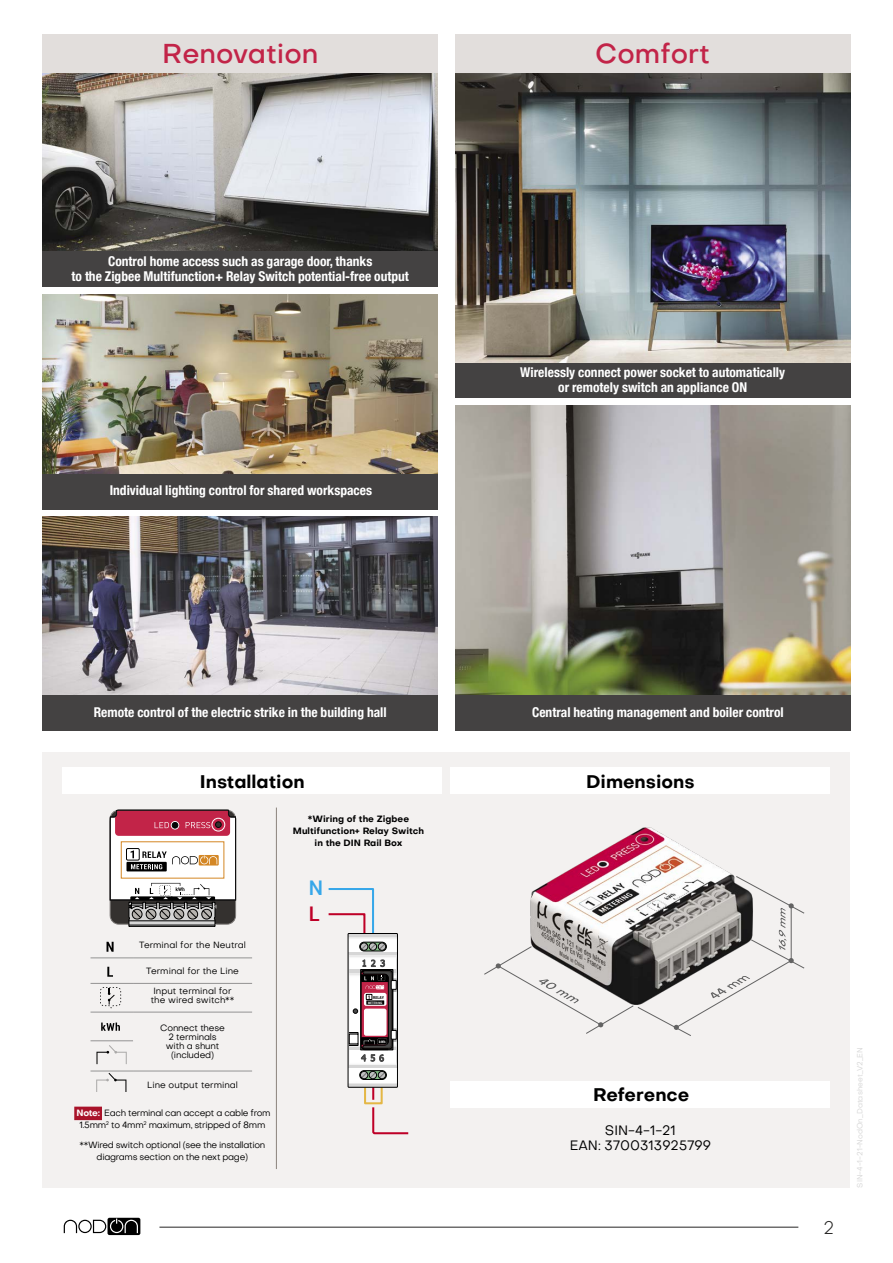
<style>
.page{position:relative;width:893px;height:1263px;background:#fff}
.page>*{position:absolute;margin:0;border:0;box-sizing:border-box;transform-origin:0 0}
.t1{font:500 27px "Objectivity";color:#c22448}
.t2{font:500 20.1px "Roboto";color:#be0027}
.t3{font:500 20.1px "Roboto";color:#36a7e9}
.t4{font:700 18px "Objectivity";color:#000}
.t5{font:300 18px "Objectivity";color:#262524}
.t6{font:700 condensed 13.5px/15px "Helvetica Neue LT";color:#fff;text-align:center}
.t7{font:13.5px/15px "Objectivity";color:#000;text-align:center}
.t8{font:9px/9px "Objectivity";letter-spacing:-.03em;color:#000;text-align:center}
.t9{font:9px/9px "Objectivity";color:#000;text-align:center}
.t10{font:700 9px/12px "Objectivity";color:#000;text-align:center}
.t11{font:7.5px "Objectivity";color:#d6d6d6}
.t12{font:700 condensed 4.05px "Roboto";letter-spacing:.025em;color:#000}
.t13{font:700 condensed 3.45px "Roboto";color:#fff}
.t14{font:700 condensed 3.15px "Roboto";letter-spacing:.05em;color:#fff}
.s1{font-weight:700;color:#fff}
.s2{font-stretch:normal;font-size:4.95px}
</style>
<div class="page">
<div style="left:43px;top:753px;width:807px;height:435px;background:#f3f1f0"></div>
<div style="left:455px;top:361px;width:395px;height:37px;background:#444242"></div>
<div style="left:455px;top:695px;width:395px;height:36px;background:#444242"></div>
<div style="left:43px;top:695px;width:395px;height:36px;background:#444242"></div>
<div style="left:43px;top:473px;width:395px;height:36px;background:#444242"></div>
<div style="left:43px;top:251px;width:395px;height:36px;background:#444242"></div>
<div style="left:451px;top:1081px;width:379px;height:27px;background:#fff"></div>
<div style="left:62px;top:767px;width:380px;height:27px;background:#fff"></div>
<div style="left:451px;top:767px;width:379px;height:27px;background:#fff"></div>
<hr style="left:276px;top:807px;width:1px;height:362px;background:#8b837d">
<hr style="left:159px;top:1227px;width:639px;height:1px;background:#262524">
<svg style="left:64px;top:1218px;width:76px;height:18px"></svg>
<img style="left:43px;top:72px;width:395px;height:179px">
<img style="left:43px;top:294px;width:395px;height:179px">
<img style="left:43px;top:516px;width:395px;height:179px">
<img style="left:455px;top:72px;width:395px;height:290px">
<img style="left:455px;top:406px;width:395px;height:289px">
<div style="left:43px;top:34px;width:395px;height:38px;background:#e2dedc"></div>
<div style="left:455px;top:34px;width:395px;height:38px;background:#e2dedc"></div>
<div style="left:74px;top:1106px;width:28px;height:14px;background:#a9132a"></div>
<hr style="left:91px;top:957px;width:42px;height:1px;background:#939393">
<hr style="left:133px;top:957px;width:119px;height:1px;background:#939393">
<hr style="left:91px;top:983px;width:42px;height:1px;background:#939393">
<hr style="left:133px;top:983px;width:119px;height:1px;background:#939393">
<hr style="left:91px;top:1012px;width:42px;height:1px;background:#939393">
<hr style="left:133px;top:1012px;width:119px;height:1px;background:#939393">
<hr style="left:91px;top:1040px;width:42px;height:1px;background:#939393">
<hr style="left:91px;top:1071px;width:42px;height:1px;background:#939393">
<hr style="left:133px;top:1071px;width:119px;height:1px;background:#939393">
<img style="left:559px;top:827px;width:175px;height:49px">
<svg style="left:109px;top:810px;width:127px;height:117px"></svg>
<svg style="left:328px;top:888px;width:47px;height:47px"></svg>
<svg style="left:363px;top:1087px;width:46px;height:48px"></svg>
<div style="left:348px;top:933px;width:49px;height:154px;background:linear-gradient(to right,#e0e0e0,#dfdfdf)"></div>
<div style="left:348px;top:937px;width:49px;height:146px;background:#fff"></div>
<hr style="left:348px;top:937px;width:49px;height:3px;background:#f4f4f4">
<div style="left:348px;top:933px;width:50px;height:154px;border:1px solid #000"></div>
<div style="left:360px;top:1070px;width:27px;height:10px;border:1px solid #000;border-radius:4px"></div>
<div style="left:360px;top:1071px;width:8px;height:8px;border:1px solid #000;border-radius:50%"></div>
<div style="left:369px;top:1071px;width:8px;height:8px;border:1px solid #000;border-radius:50%"></div>
<div style="left:378px;top:1071px;width:8px;height:8px;border:1px solid #000;border-radius:50%"></div>
<div style="left:360px;top:942px;width:27px;height:9px;border:1px solid #000;border-radius:4px"></div>
<div style="left:360px;top:943px;width:8px;height:7px;border:1px solid #000;border-radius:50%"></div>
<div style="left:369px;top:943px;width:8px;height:7px;border:1px solid #000;border-radius:50%"></div>
<div style="left:378px;top:943px;width:8px;height:7px;border:1px solid #000;border-radius:50%"></div>
<svg style="left:348px;top:944px;width:49px;height:134px"></svg>
<div style="left:366px;top:1000px;width:18px;height:5px;background:#000"></div>
<svg style="left:484px;top:876px;width:321px;height:160px"></svg>
<svg style="left:100px;top:987px;width:21px;height:21px"></svg>
<svg style="left:101px;top:1022px;width:19px;height:9px"></svg>
<svg style="left:107px;top:1045px;width:20px;height:19px"></svg>
<svg style="left:106px;top:1073px;width:20px;height:19px"></svg>
<svg style="left:107px;top:967px;width:6px;height:10px"></svg>
<svg style="left:107px;top:942px;width:7px;height:10px"></svg>
<h1 class="t1" style="left:162px;top:35px;width:158px">Renovation</h1>
<h1 class="t1" style="left:595px;top:35px;width:116px">Comfort</h1>
<p class="t6" style="left:72px;top:253px;width:339px">Control home access such as garage door, thanks<br>to the Zigbee Multifunction+ Relay Switch potential-free output</p>
<p class="t6" style="left:110px;top:483px;width:264px">Individual lighting control for shared workspaces</p>
<p class="t6" style="left:520px;top:364px;width:266px">Wirelessly connect power socket to automatically or remotely switch an appliance ON</p>
<p class="t6" style="left:94px;top:705px;width:295px">Remote control of the electric strike in the building hall</p>
<p class="t6" style="left:532px;top:705px;width:253px">Central heating management and boiler control</p>
<h3 class="t4" style="left:200px;top:768px;width:106px">Installation</h3>
<h3 class="t4" style="left:586px;top:768px;width:110px">Dimensions</h3>
<p class="t10" style="left:293px;top:812px;width:133px">*Wiring of the Zigbee<br>Multifunction+ Relay Switch in the DIN Rail Box</p>
<h2 class="t3" style="left:309px;top:874px;width:16px">N</h2>
<p class="t9" style="left:139px;top:941px;width:108px">Terminal for the Neutral</p>
<p class="t9" style="left:146px;top:966px;width:94px">Terminal for the Line</p>
<p class="t9" style="left:151px;top:986px;width:85px">Input terminal for the wired switch**</p>
<p class="t8" style="left:160px;top:1023px;width:66px">Connect these<br>2 terminals with a shunt (included)</p>
<p class="t9" style="left:147px;top:1080px;width:92px">Line output terminal</p>
<p class="t8" style="left:76px;top:1107px;width:196px;line-height:12px"><span class="s1">Note:</span> Each terminal can accept a cable from<br>1.5mm<sup>2</sup> to 4mm<sup>2</sup> maximum, stripped of 8mm</p>
<p class="t8" style="left:79px;top:1139px;width:188px;line-height:12px">**Wired switch optional (see the installation diagrams section on the next page)</p>
<h2 class="t2" style="left:309px;top:900px;width:12px">L</h2>
<p class="t12" style="left:368px;top:994px;width:18px"><span class="s2">1</span> RELAY</p>
<p class="t14" style="left:368px;top:1000px;width:16px">METERING</p>
<p class="t13" style="left:379px;top:1039px;width:8px">kWh</p>
<h3 class="t4" style="left:593px;top:1082px;width:98px">Reference</h3>
<p class="t7" style="left:570px;top:1123px;width:143px">SIN-4-1-21<br>EAN: 3700313925799</p>
<h3 class="t5" style="left:824px;top:1216px;width:12px">2</h3>
<p class="t11" style="left:855px;top:1188px;width:142px;rotate:-90deg">SIN-4-1-21-NodOn_Datasheet_V2_EN</p>
</div>
